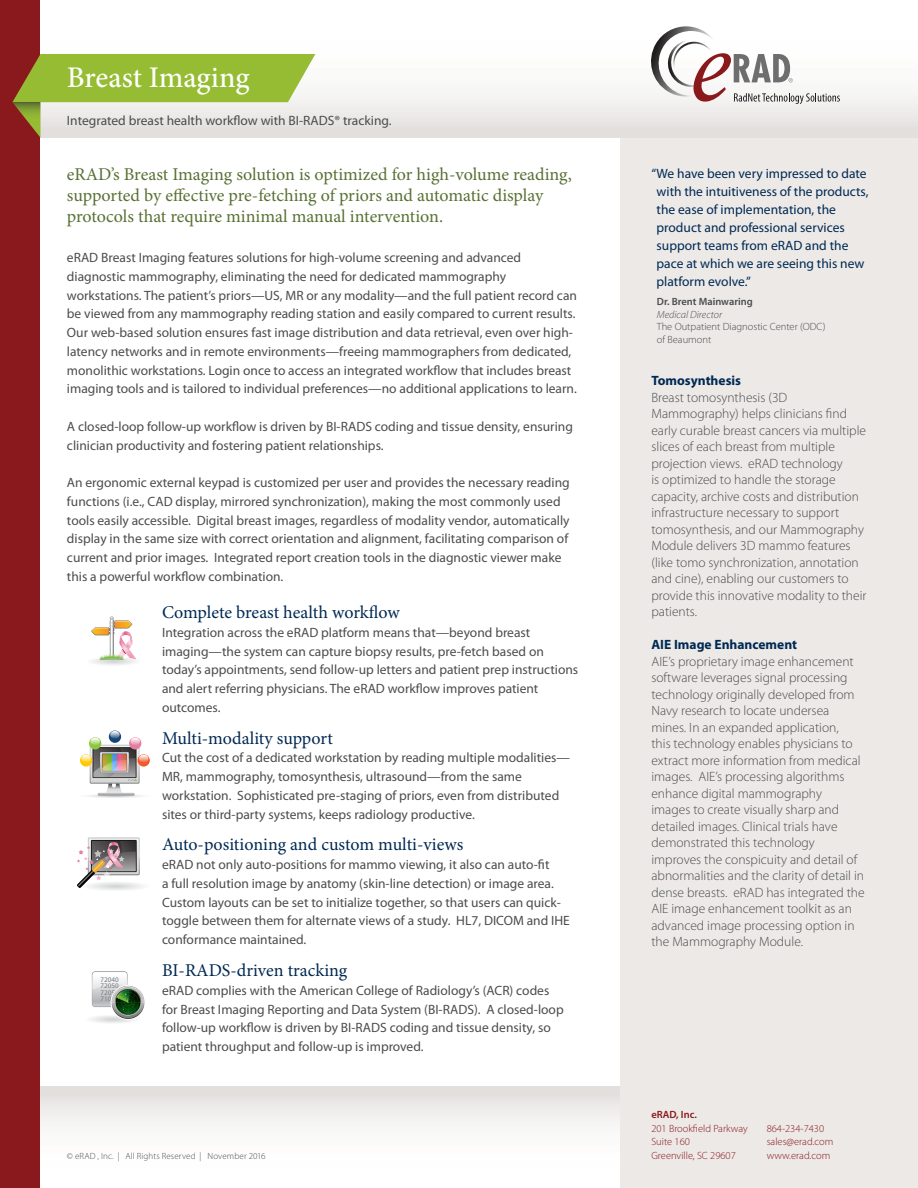
<style>
.page{position:relative;width:918px;height:1188px;background:#fff}
.page>*{position:absolute;margin:0;border:0;box-sizing:border-box;transform-origin:0 0}
.Page_Title{font:500 30px "Minion Pro";letter-spacing:-.005em;color:#fff}
.Cap_Feature_Title{font:18px/21px "Minion Pro";letter-spacing:-.005em;color:#597034}
.Prod_Feature_Title{font:18px "Minion Pro";color:#002953}
.Body_copy{font:13.5px/18.8px "Myriad Pro";color:#4b4c4d}
.t1{font:300 13.5px/16.5px "Myriad Pro";color:#4b4c4d}
.Quote_Quotation{font:13.5px/18px "Myriad Pro";color:#002953}
.Caption_Heading__Blu{font:700 13.5px "Myriad Pro";color:#002953}
.t2{font:300 10.5px/13.5px "Myriad Pro";color:#89191c}
.Quote_Location{font:300 10.5px/12.8px "Myriad Pro";color:#4b4c4d}
.Quote_Name{font:600 10.5px "Myriad Pro";color:#4b4c4d}
.Quote_Title{font:italic 300 10.5px "Myriad Pro";color:#4b4c4d}
.t3{font:600 10.5px "Myriad Pro";color:#89191c}
.t4{font:300 9px "Myriad Pro";letter-spacing:.015em;color:#4b4c4d}
.t5{font:7.05px/6.4px "Myriad";color:#787a7d;text-align:justify}
</style>
<div class="page">
<div style="left:0;top:1086px;width:621px;height:102px;background:linear-gradient(to bottom,#e6e4e2,#fff)"></div>
<div style="left:620px;top:135px;width:298px;height:1053px;background:#ece9e7"></div>
<div style="left:0;top:0;width:918px;height:138px;background:linear-gradient(to bottom,#fff,#e9e7e5)"></div>
<img style="left:646px;top:26px;width:70px;height:71px">
<img style="left:667px;top:40px;width:37px;height:47px">
<img style="left:672px;top:42px;width:41px;height:31px">
<svg style="left:693px;top:53px;width:147px;height:51px"></svg>
<div style="left:0;top:0;width:40px;height:1188px;background:#89191c"></div>
<svg style="left:91px;top:616px;width:46px;height:44px"></svg>
<svg style="left:80px;top:731px;width:70px;height:67px"></svg>
<svg style="left:102px;top:754px;width:5px;height:17px"></svg>
<svg style="left:107px;top:754px;width:5px;height:17px"></svg>
<svg style="left:112px;top:754px;width:5px;height:17px"></svg>
<svg style="left:117px;top:754px;width:5px;height:17px"></svg>
<svg style="left:122px;top:754px;width:5px;height:17px"></svg>
<svg style="left:77px;top:837px;width:66px;height:53px"></svg>
<svg style="left:92px;top:971px;width:53px;height:49px"></svg>
<svg style="left:12px;top:54px;width:303px;height:84px;background:#b7c47a"></svg>
<p class="Page_Title" style="left:67px;top:57px;width:184px">Breast Imaging</p>
<p class="Body_copy" style="left:67px;top:111px;width:326px">Integrated breast health workflow with BI-RADS® tracking.</p>
<p class="Cap_Feature_Title" style="left:67px;top:164px;width:506px">eRAD’s Breast Imaging solution is optimized for high-volume reading, supported by effective pre-fetching of priors and automatic display protocols that require minimal manual intervention.</p>
<p class="Body_copy" style="left:67px;top:248px;width:512px">eRAD Breast Imaging features solutions for high-volume screening and advanced diagnostic mammography, eliminating the need for dedicated mammography workstations. The patient’s priors—US, MR or any modality—and the full patient record can be viewed from any mammography reading station and easily compared to current results.<br>Our web-based solution ensures fast image distribution and data retrieval, even over high&shy;latency networks and in remote environments—freeing mammographers from dedicated, monolithic workstations. Login once to access an integrated workflow that includes breast imaging tools and is tailored to individual preferences—no additional applications to learn.</p>
<p class="Body_copy" style="left:67px;top:417px;width:508px">A closed-loop follow-up workflow is driven by BI-RADS coding and tissue density, ensuring clinician productivity and fostering patient relationships.</p>
<p class="Body_copy" style="left:67px;top:473px;width:504px">An ergonomic external keypad is customized per user and provides the necessary reading functions (i.e., CAD display, mirrored synchronization), making the most commonly used tools easily accessible. Digital breast images, regardless of modality vendor, automatically display in the same size with correct orientation and alignment, facilitating comparison of current and prior images. Integrated report creation tools in the diagnostic viewer make this a powerful workflow combination.</p>
<p class="Prod_Feature_Title" style="left:162px;top:600px;width:239px">Complete breast health workflow</p>
<p class="Body_copy" style="left:162px;top:623px;width:418px">Integration across the eRAD platform means that—beyond breast imaging—the system can capture biopsy results, pre-fetch based on today’s appointments, send follow-up letters and patient prep instructions and alert referring physicians. The eRAD workflow improves patient outcomes.</p>
<p class="Prod_Feature_Title" style="left:162px;top:726px;width:172px">Multi-modality support</p>
<p class="Body_copy" style="left:162px;top:748px;width:410px">Cut the cost of a dedicated workstation by reading multiple modalities— MR, mammography, tomosynthesis, ultrasound—from the same workstation. Sophisticated pre-staging of priors, even from distributed sites or third-party systems, keeps radiology productive.</p>
<p class="Prod_Feature_Title" style="left:162px;top:833px;width:303px">Auto-positioning and custom multi-views</p>
<p class="Body_copy" style="left:162px;top:855px;width:409px">eRAD not only auto-positions for mammo viewing, it also can auto-fit<br>a full resolution image by anatomy (skin-line detection) or image area.<br>Custom layouts can be set to initialize together, so that users can quick&shy;toggle between them for alternate views of a study. HL7, DICOM and IHE conformance maintained.</p>
<p class="t5" style="left:101px;top:977px;width:20px">72040<br>72050<br>72052<br>71040</p>
<p class="Prod_Feature_Title" style="left:162px;top:958px;width:187px">BI-RADS-driven tracking</p>
<p class="Body_copy" style="left:162px;top:981px;width:403px">eRAD complies with the American College of Radiology’s (ACR) codes for Breast Imaging Reporting and Data System (BI-RADS). A closed-loop follow-up workflow is driven by BI-RADS coding and tissue density, so patient throughput and follow-up is improved.</p>
<p class="t4" style="left:67px;top:1150px;width:200px">© eRAD , Inc. | All Rights Reserved | November 2016</p>
<p class="Quote_Quotation" style="left:657px;top:164px;width:213px;text-indent:-5px">“We have been very impressed to date with the intuitiveness of the products, the ease of implementation, the product and professional services support teams from eRAD and the pace at which we are seeing this new platform evolve.”</p>
<p class="Quote_Name" style="left:657px;top:295px;width:98px">Dr. Brent Mainwaring</p>
<p class="Quote_Title" style="left:657px;top:308px;width:67px">Medical Director</p>
<p class="Quote_Location" style="left:657px;top:320px;width:170px">The Outpatient Diagnostic Center (ODC) of Beaumont</p>
<p class="Caption_Heading__Blu" style="left:651px;top:372px;width:91px">Tomosynthesis</p>
<p class="t1" style="left:651px;top:389px;width:217px">Breast tomosynthesis (3D Mammography) helps clinicians find early curable breast cancers via multiple slices of each breast from multiple projection views. eRAD technology<br>is optimized to handle the storage capacity, archive costs and distribution infrastructure necessary to support tomosynthesis, and our Mammography Module delivers 3D mammo features (like tomo synchronization, annotation and cine), enabling our customers to provide this innovative modality to their patients.</p>
<p class="Caption_Heading__Blu" style="left:651px;top:636px;width:147px">AIE Image Enhancement</p>
<p class="t1" style="left:651px;top:653px;width:215px">AIE’s proprietary image enhancement software leverages signal processing technology originally developed from Navy research to locate undersea mines. In an expanded application,<br>this technology enables physicians to extract more information from medical images. AIE’s processing algorithms enhance digital mammography<br>images to create visually sharp and detailed images. Clinical trials have demonstrated this technology improves the conspicuity and detail of abnormalities and the clarity of detail in dense breasts. eRAD has integrated the AIE image enhancement toolkit as an advanced image processing option in the Mammography Module.</p>
<p class="t3" style="left:651px;top:1108px;width:47px">eRAD, Inc.</p>
<p class="t2" style="left:651px;top:1121px;width:98px">201 Brookfield Parkway<br>Suite 160<br>Greenville, SC 29607</p>
<p class="t2" style="left:767px;top:1121px;width:68px">864-234-7430 sales@erad.com www.erad.com</p>
</div>
